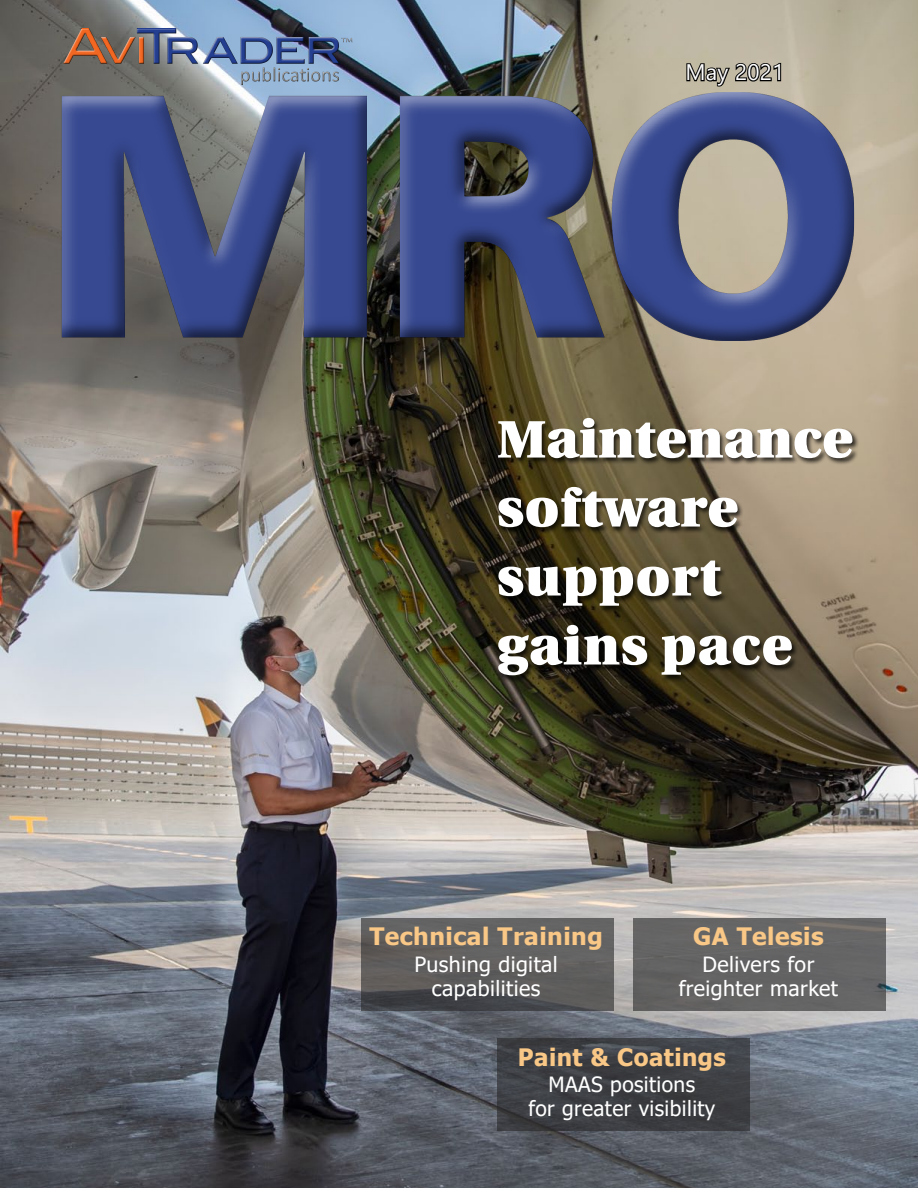
<style>
.page{position:relative;width:918px;height:1188px;background:#fff}
.page>*{position:absolute;margin:0;border:0;box-sizing:border-box;transform-origin:0 0}
.t1{font:900 52.5px/69px "Utopia";letter-spacing:.02em;color:#fff}
.t2{font:700 24px "Tahoma";letter-spacing:.02em;color:#f9c786}
.t3{font:22.5px "Segoe UI";letter-spacing:.01em;color:#fff}
.t4{font:21px/24px "Tahoma";letter-spacing:.02em;color:#fff;text-align:center}
</style>
<div class="page">
<img style="left:0;top:0;width:918px;height:1188px">
<div style="left:47px;top:88px;width:820px;height:263px;background:#000;opacity:.75"></div>
<svg style="left:608px;top:0;width:55px;height:2px"></svg>
<div style="left:64px;top:29px;width:289px;height:55px;background:#000;opacity:.75"></div>
<svg style="left:685px;top:46px;width:97px;height:51px;background:#959084"></svg>
<div style="left:496px;top:418px;width:363px;height:266px;background:#000;opacity:.75"></div>
<div style="left:634px;top:918px;width:252px;height:92px;background:#656465"></div>
<svg style="left:497px;top:1039px;width:252px;height:92px;background:#3d3f43"></svg>
<svg style="left:361px;top:918px;width:253px;height:92px;background:#5b5a5b"></svg>
<p class="t3" style="left:685px;top:51px;width:100px">May 2021</p>
<h1 class="t1" style="left:497px;top:405px;width:358px">Maintenance software support gains pace</h1>
<p class="t2" style="left:369px;top:919px;width:235px">Technical Training</p>
<p class="t4" style="left:414px;top:953px;width:145px">Pushing digital capabilities</p>
<p class="t2" style="left:693px;top:919px;width:132px">GA Telesis</p>
<p class="t4" style="left:679px;top:953px;width:161px">Delivers for freighter market</p>
<p class="t2" style="left:518px;top:1040px;width:209px">Paint &amp; Coatings</p>
<p class="t4" style="left:528px;top:1074px;width:188px">MAAS positions<br>for greater visibility</p>
</div>
